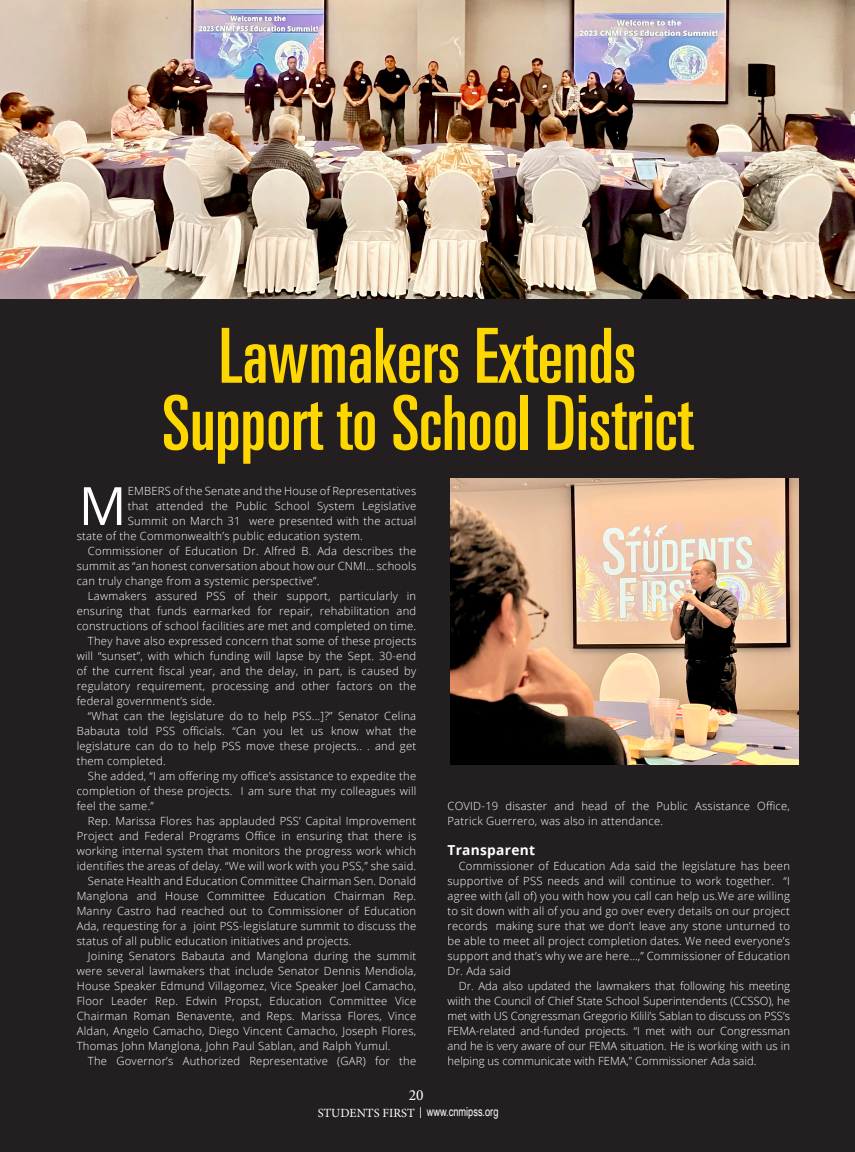
<style>
.page{position:relative;width:855px;height:1152px;background:#231f20}
.page>*{position:absolute;margin:0;border:0;box-sizing:border-box;transform-origin:0 0}
.t1{font:ultra-condensed 76px/67.2px "Univers LT";color:#ffd700;text-align:center}
.t2{font:52.88px "Open Sans";color:#fff}
.t3{font:15.5px "Minion Pro";color:#fff}
.t4{font:700 13.75px "Open Sans";letter-spacing:.02em;color:#fff}
.t5{font:12.5px "Arial Narrow";color:#fff;scale:.9 1}
.t6{font:12.5px "Minion Pro";color:#fff}
.t7{font:300 11.25px/15px "Open Sans";letter-spacing:.02em;color:#fff;text-align:justify}
</style>
<div class="page">
<img style="left:0;top:0;width:855px;height:298px">
<img style="left:450px;top:478px;width:349px;height:287px">
<p class="t1" style="left:162px;top:322px;width:532px">Lawmakers Extends<br>Support to School District</p>
<p class="t7" style="left:128px;top:483px;width:290px">EMBERS of the Senate and the House of Representatives</p>
<p class="t7" style="left:128px;top:498px;width:290px">that attended the Public School System Legislative</p>
<p class="t7" style="left:128px;top:513px;width:290px">Summit on March 31 were presented with the actual</p>
<p class="t7" style="left:77px;top:528px;width:288px">state of the Commonwealth’s public education system.</p>
<p class="t7" style="left:77px;top:543px;width:341px;text-indent:11px">Commissioner of Education Dr. Alfred B. Ada describes the summit as “an honest conversation about how our CNMI… schools can truly change from a systemic perspective”.</p>
<p class="t7" style="left:77px;top:588px;width:341px;text-indent:11px">Lawmakers assured PSS of their support, particularly in ensuring that funds earmarked for repair, rehabilitation and constructions of school facilities are met and completed on time.</p>
<p class="t7" style="left:77px;top:633px;width:341px;text-indent:11px">They have also expressed concern that some of these projects will “sunset”, with which funding will lapse by the Sept. 30-end of the current fiscal year, and the delay, in part, is caused by regulatory requirement, processing and other factors on the federal government’s side.</p>
<p class="t7" style="left:77px;top:708px;width:341px;text-indent:11px">“What can the legislature do to help PSS...]?” Senator Celina Babauta told PSS officials. “Can you let us know what the legislature can do to help PSS move these projects.. . and get them completed.</p>
<p class="t7" style="left:77px;top:768px;width:341px;text-indent:11px">She added, “I am offering my office’s assistance to expedite the completion of these projects. I am sure that my colleagues will feel the same.”</p>
<p class="t7" style="left:77px;top:813px;width:341px;text-indent:11px">Rep. Marissa Flores has applauded PSS’ Capital Improvement Project and Federal Programs Office in ensuring that there is working internal system that monitors the progress work which identifies the areas of delay. “We will work with you PSS,” she said.</p>
<p class="t7" style="left:77px;top:873px;width:341px;text-indent:11px">Senate Health and Education Committee Chairman Sen. Donald Manglona and House Committee Education Chairman Rep.<br>Manny Castro had reached out to Commissioner of Education Ada, requesting for a joint PSS-legislature summit to discuss the status of all public education initiatives and projects.</p>
<p class="t7" style="left:77px;top:948px;width:341px;text-indent:11px">Joining Senators Babauta and Manglona during the summit were several lawmakers that include Senator Dennis Mendiola, House Speaker Edmund Villagomez, Vice Speaker Joel Camacho, Floor Leader Rep. Edwin Propst, Education Committee Vice Chairman Roman Benavente, and Reps. Marissa Flores, Vince Aldan, Angelo Camacho, Diego Vincent Camacho, Joseph Flores, Thomas John Manglona, John Paul Sablan, and Ralph Yumul.</p>
<p class="t7" style="left:88px;top:1053px;width:330px">The Governor’s Authorized Representative (GAR) for the</p>
<p class="t2" style="left:79px;top:470px;width:49px">M</p>
<p class="t3" style="left:409px;top:1085px;width:16px">20</p>
<p class="t7" style="left:448px;top:798px;width:344px">COVID-19 disaster and head of the Public Assistance Office,<br>Patrick Guerrero, was also in attendance.</p>
<p class="t4" style="left:448px;top:840px;width:89px">Transparent</p>
<p class="t7" style="left:448px;top:858px;width:344px;text-indent:11px">Commissioner of Education Ada said the legislature has been supportive of PSS needs and will continue to work together. “I agree with (all of) you with how you call can help us.We are willing to sit down with all of you and go over every details on our project records making sure that we don’t leave any stone unturned to be able to meet all project completion dates. We need everyone’s support and that’s why we are here…,” Commissioner of Education Dr. Ada said</p>
<p class="t7" style="left:448px;top:978px;width:344px;text-indent:11px">Dr. Ada also updated the lawmakers that following his meeting wiith the Council of Chief State School Superintendents (CCSSO), he met with US Congressman Gregorio Kilili’s Sablan to discuss on PSS’s FEMA-related and-funded projects. “I met with our Congressman and he is very aware of our FEMA situation. He is working with us in helping us communicate with FEMA,” Commissioner Ada said.</p>
<p class="t6" style="left:318px;top:1105px;width:98px">STUDENTS FIRST</p>
<p class="t5" style="left:427px;top:1103px;width:81px">www.cnmipss.org</p>
</div>
